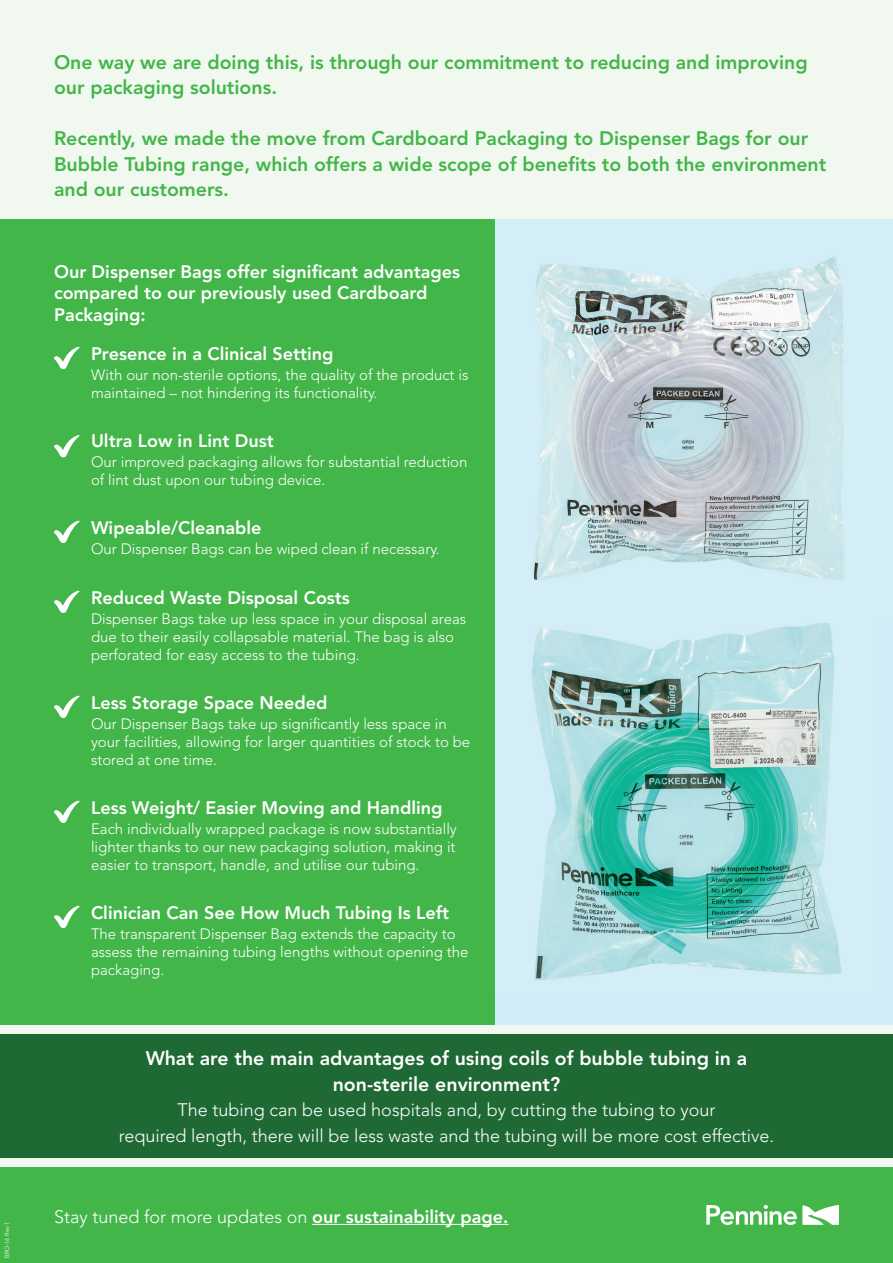
<style>
.page{position:relative;width:893px;height:1263px;background:#f1f8ef}
.page>*{position:absolute;margin:0;border:0;box-sizing:border-box;transform-origin:0 0}
.t1{font:800 19.5px/25.5px "Avenir LT Std";color:#43b64a}
.t2{font:800 19.5px/25.5px "Avenir LT Std";color:#fff;text-align:center}
.t3{font:800 18px/21.6px "Avenir LT Std";color:#fff}
.t4{font:300 18px/25.5px "Avenir LT Std";color:#fff;text-align:center}
.t5{font:300 15px/18px "Avenir LT Std";color:#fff}
.t6{font:300 6px "Avenir LT Std";color:#fff}
.s1{font-weight:800}
</style>
<div class="page">
<div style="left:0;top:1167px;width:893px;height:96px;background:#43b64a"></div>
<div style="left:475px;top:622px;width:418px;height:403px;background:#d1edf7"></div>
<img style="left:494px;top:622px;width:347px;height:374px">
<svg style="left:706px;top:1205px;width:133px;height:20px"></svg>
<hr style="left:312px;top:1224px;width:197px;height:1px;background:#fff">
<img style="left:494px;top:220px;width:399px;height:402px">
<div style="left:0;top:220px;width:494px;height:805px;background:#43b64a"></div>
<svg style="left:54px;top:347px;width:26px;height:22px"></svg>
<svg style="left:54px;top:435px;width:26px;height:22px"></svg>
<svg style="left:54px;top:521px;width:26px;height:22px"></svg>
<svg style="left:54px;top:591px;width:26px;height:22px"></svg>
<svg style="left:54px;top:696px;width:26px;height:22px"></svg>
<svg style="left:54px;top:801px;width:26px;height:22px"></svg>
<svg style="left:54px;top:906px;width:26px;height:22px"></svg>
<div style="left:0;top:1034px;width:893px;height:124px;background:#1f6935"></div>
<p class="t6" style="left:3px;top:1258px;width:38px;rotate:-90deg">BRO-16 Rev 1</p>
<h1 class="t1" style="left:54px;top:49px;width:755px">One way we are doing this, is through our commitment to reducing and improving our packaging solutions.</h1>
<h1 class="t1" style="left:54px;top:126px;width:774px">Recently, we made the move from Cardboard Packaging to Dispenser Bags for our<br>Bubble Tubing range, which offers a wide scope of benefits to both the environment and our customers.</h1>
<p class="t3" style="left:54px;top:261px;width:407px">Our Dispenser Bags offer significant advantages compared to our previously used Cardboard<br>Packaging:</p>
<p class="t3" style="left:91px;top:343px;width:244px">Presence in a Clinical Setting</p>
<p class="t5" style="left:91px;top:366px;width:379px">With our non-sterile options, the quality of the product is maintained – not hindering its functionality.</p>
<p class="t3" style="left:91px;top:430px;width:184px">Ultra Low in Lint Dust</p>
<p class="t5" style="left:91px;top:453px;width:378px">Our improved packaging allows for substantial reduction of lint dust upon our tubing device.</p>
<p class="t3" style="left:91px;top:517px;width:172px">Wipeable/Cleanable</p>
<p class="t5" style="left:91px;top:540px;width:350px">Our Dispenser Bags can be wiped clean if necessary.</p>
<p class="t3" style="left:91px;top:587px;width:260px">Reduced Waste Disposal Costs</p>
<p class="t5" style="left:91px;top:610px;width:377px">Dispenser Bags take up less space in your disposal areas due to their easily collapsable material. The bag is also perforated for easy access to the tubing.</p>
<p class="t3" style="left:91px;top:692px;width:238px">Less Storage Space Needed</p>
<p class="t5" style="left:91px;top:715px;width:381px">Our Dispenser Bags take up significantly less space in your facilities, allowing for larger quantities of stock to be stored at one time.</p>
<p class="t3" style="left:91px;top:797px;width:353px">Less Weight/ Easier Moving and Handling</p>
<p class="t5" style="left:91px;top:820px;width:367px;text-align:justify">Each individually wrapped package is now substantially lighter thanks to our new packaging solution, making it easier to transport, handle, and utilise our tubing.</p>
<p class="t3" style="left:91px;top:902px;width:360px">Clinician Can See How Much Tubing Is Left</p>
<p class="t5" style="left:91px;top:925px;width:379px">The transparent Dispenser Bag extends the capacity to assess the remaining tubing lengths without opening the packaging.</p>
<h1 class="t2" style="left:146px;top:1046px;width:603px">What are the main advantages of using coils of bubble tubing in a non-sterile environment?</h1>
<p class="t4" style="left:119px;top:1097px;width:657px">The tubing can be used hospitals and, by cutting the tubing to your<br>required length, there will be less waste and the tubing will be more cost effective.</p>
<p class="t4" style="left:54px;top:1204px;width:456px">Stay tuned for more updates on <span class="s1">our sustainability page.</span></p>
</div>
